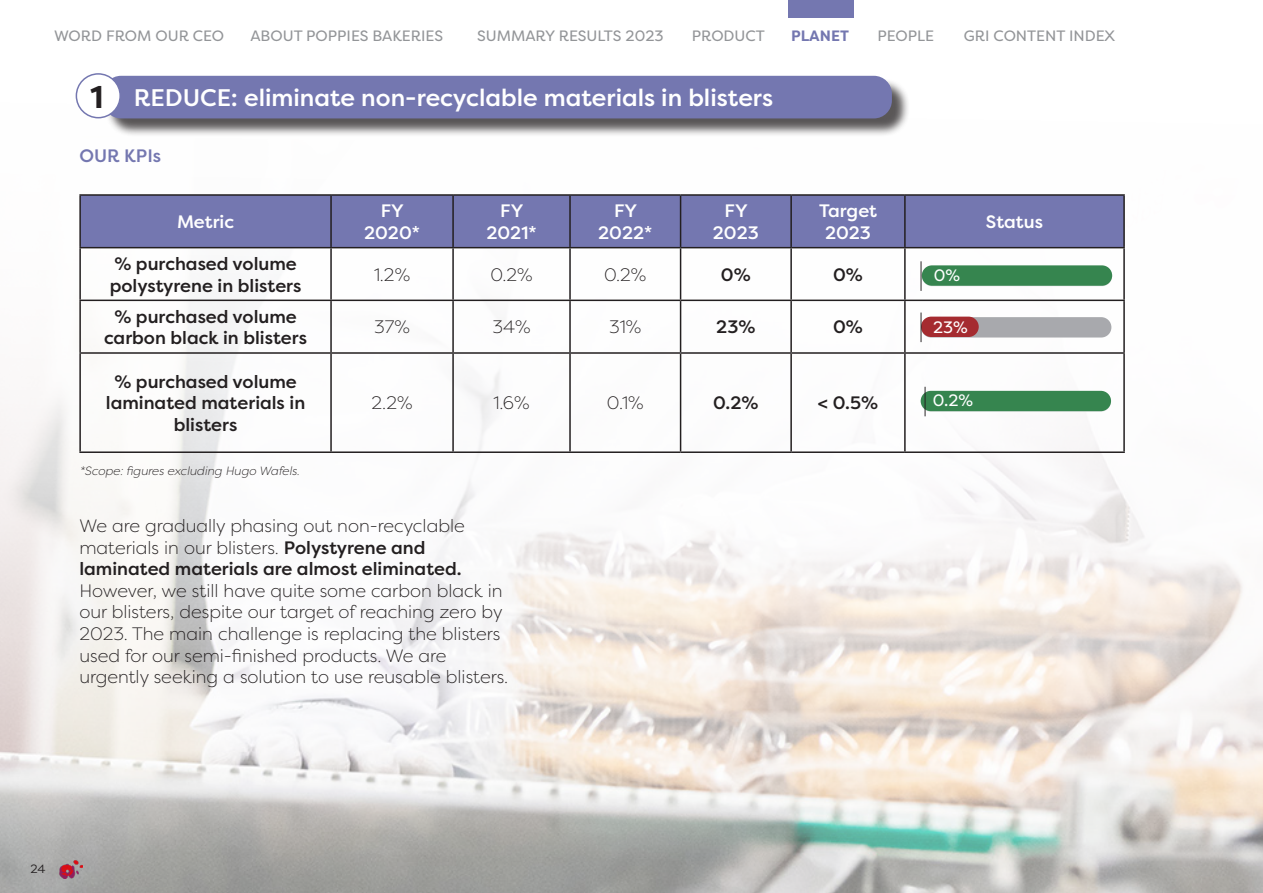
<style>
.page{position:relative;width:1263px;height:893px;background:#fff}
.page>*{position:absolute;margin:0;border:0;box-sizing:border-box;transform-origin:0 0}
.t1{font:700 31.5px "Filson Pro";color:#231f20}
.t2{font:500 24px "Filson Pro";color:#fff}
.t3{font:300 18px/21.6px "Filson Pro";color:#231f20}
.t4{font:500 18px/21.6px "Filson Pro";color:#231f20;text-align:center}
.t5{font:500 18px/21.6px "Filson Pro";color:#fff;text-align:center}
.t6{font:500 18px "Filson Pro";color:#7477b0}
.t7{font:16.5px "Filson Pro";color:#fff}
.t8{font:15px "Filson Pro";color:#939598}
.t9{font:700 15px "Filson Pro";color:#7477b0}
.t10{font:italic 300 12px "Filson Pro";color:#231f20}
.t11{font:12px "Filson Pro";color:#231f20}
.s1{font-weight:500}
</style>
<div class="page">
<img style="left:0;top:0;width:1263px;height:893px">
<div style="left:788px;top:0;width:65px;height:17px;background:#7477b0"></div>
<img style="left:56px;top:860px;width:27px;height:18px">
<div style="left:105px;top:78px;width:805px;height:59px;background:#231f20;opacity:.75"></div>
<div style="left:103px;top:76px;width:789px;height:42px;background:#7477b0;border-radius:18px"></div>
<div style="left:81px;top:196px;width:1042px;height:51px;background:#7477b0"></div>
<hr style="left:79px;top:194px;width:252px;height:2px;background:#231f20">
<hr style="left:79px;top:196px;width:2px;height:51px;background:#231f20">
<hr style="left:331px;top:194px;width:122px;height:2px;background:#231f20">
<hr style="left:330px;top:196px;width:2px;height:51px;background:#231f20">
<hr style="left:453px;top:194px;width:117px;height:2px;background:#231f20">
<hr style="left:452px;top:196px;width:2px;height:51px;background:#231f20">
<hr style="left:570px;top:194px;width:111px;height:2px;background:#231f20">
<hr style="left:569px;top:196px;width:2px;height:51px;background:#231f20">
<hr style="left:681px;top:194px;width:110px;height:2px;background:#231f20">
<hr style="left:680px;top:196px;width:1px;height:51px;background:#231f20">
<hr style="left:791px;top:194px;width:114px;height:2px;background:#231f20">
<hr style="left:790px;top:196px;width:2px;height:51px;background:#231f20">
<hr style="left:905px;top:194px;width:220px;height:2px;background:#231f20">
<hr style="left:904px;top:196px;width:2px;height:51px;background:#231f20">
<hr style="left:1123px;top:196px;width:2px;height:51px;background:#231f20">
<hr style="left:79px;top:247px;width:252px;height:1px;background:#231f20">
<hr style="left:79px;top:248px;width:2px;height:52px;background:#231f20">
<hr style="left:331px;top:247px;width:122px;height:1px;background:#231f20">
<hr style="left:330px;top:248px;width:2px;height:52px;background:#231f20">
<hr style="left:453px;top:247px;width:117px;height:1px;background:#231f20">
<hr style="left:452px;top:248px;width:2px;height:52px;background:#231f20">
<hr style="left:570px;top:247px;width:111px;height:1px;background:#231f20">
<hr style="left:569px;top:248px;width:2px;height:52px;background:#231f20">
<hr style="left:681px;top:247px;width:110px;height:1px;background:#231f20">
<hr style="left:680px;top:248px;width:1px;height:52px;background:#231f20">
<hr style="left:791px;top:247px;width:114px;height:1px;background:#231f20">
<hr style="left:790px;top:248px;width:2px;height:52px;background:#231f20">
<hr style="left:905px;top:247px;width:220px;height:1px;background:#231f20">
<hr style="left:904px;top:248px;width:2px;height:52px;background:#231f20">
<hr style="left:1123px;top:248px;width:2px;height:52px;background:#231f20">
<hr style="left:79px;top:300px;width:252px;height:1px;background:#231f20">
<hr style="left:79px;top:301px;width:2px;height:51px;background:#231f20">
<hr style="left:331px;top:300px;width:122px;height:1px;background:#231f20">
<hr style="left:330px;top:301px;width:2px;height:51px;background:#231f20">
<hr style="left:453px;top:300px;width:117px;height:1px;background:#231f20">
<hr style="left:452px;top:301px;width:2px;height:51px;background:#231f20">
<hr style="left:570px;top:300px;width:111px;height:1px;background:#231f20">
<hr style="left:569px;top:301px;width:2px;height:51px;background:#231f20">
<hr style="left:681px;top:300px;width:110px;height:1px;background:#231f20">
<hr style="left:680px;top:301px;width:1px;height:51px;background:#231f20">
<hr style="left:791px;top:300px;width:114px;height:1px;background:#231f20">
<hr style="left:790px;top:301px;width:2px;height:51px;background:#231f20">
<hr style="left:905px;top:300px;width:220px;height:1px;background:#231f20">
<hr style="left:904px;top:301px;width:2px;height:51px;background:#231f20">
<hr style="left:1123px;top:301px;width:2px;height:51px;background:#231f20">
<hr style="left:79px;top:352px;width:252px;height:2px;background:#231f20">
<hr style="left:79px;top:354px;width:2px;height:97px;background:#231f20">
<hr style="left:331px;top:352px;width:122px;height:2px;background:#231f20">
<hr style="left:330px;top:354px;width:2px;height:97px;background:#231f20">
<hr style="left:453px;top:352px;width:117px;height:2px;background:#231f20">
<hr style="left:452px;top:354px;width:2px;height:97px;background:#231f20">
<hr style="left:570px;top:352px;width:111px;height:2px;background:#231f20">
<hr style="left:569px;top:354px;width:2px;height:97px;background:#231f20">
<hr style="left:681px;top:352px;width:110px;height:2px;background:#231f20">
<hr style="left:680px;top:354px;width:1px;height:97px;background:#231f20">
<hr style="left:791px;top:352px;width:114px;height:2px;background:#231f20">
<hr style="left:790px;top:354px;width:2px;height:97px;background:#231f20">
<hr style="left:905px;top:352px;width:220px;height:2px;background:#231f20">
<hr style="left:904px;top:354px;width:2px;height:97px;background:#231f20">
<hr style="left:1123px;top:354px;width:2px;height:97px;background:#231f20">
<hr style="left:79px;top:451px;width:252px;height:2px;background:#231f20">
<hr style="left:331px;top:451px;width:122px;height:2px;background:#231f20">
<hr style="left:453px;top:451px;width:117px;height:2px;background:#231f20">
<hr style="left:570px;top:451px;width:111px;height:2px;background:#231f20">
<hr style="left:681px;top:451px;width:110px;height:2px;background:#231f20">
<hr style="left:791px;top:451px;width:114px;height:2px;background:#231f20">
<hr style="left:905px;top:451px;width:220px;height:2px;background:#231f20">
<div style="left:921px;top:317px;width:190px;height:20px;background:#a8a9ad;border-radius:10px"></div>
<div style="left:921px;top:317px;width:58px;height:20px;background:#a52b30;border-radius:10px"></div>
<hr style="left:920px;top:313px;width:2px;height:29px;background:#231f20">
<svg style="left:921px;top:391px;width:190px;height:21px"></svg>
<div style="left:921px;top:391px;width:190px;height:20px;background:#36854f;border-radius:10px"></div>
<hr style="left:924px;top:387px;width:2px;height:29px;background:#231f20">
<div style="left:922px;top:265px;width:190px;height:21px;background:#36854f;border-radius:10px"></div>
<hr style="left:920px;top:261px;width:2px;height:30px;background:#231f20">
<div style="left:76px;top:74px;width:44px;height:44px;background:#fff;border-radius:50%"></div>
<div style="left:76px;top:73px;width:45px;height:45px;border:2px solid #7477b0;border-radius:50%"></div>
<p class="t8" style="left:54px;top:25px;width:172px">WORD FROM OUR CEO</p>
<p class="t8" style="left:250px;top:25px;width:194px">ABOUT POPPIES BAKERIES</p>
<p class="t8" style="left:477px;top:25px;width:188px">SUMMARY RESULTS 2023</p>
<p class="t8" style="left:692px;top:25px;width:74px">PRODUCT</p>
<p class="t9" style="left:791px;top:26px;width:59px">PLANET</p>
<p class="t8" style="left:877px;top:25px;width:58px">PEOPLE</p>
<p class="t8" style="left:964px;top:25px;width:153px">GRI CONTENT INDEX</p>
<p class="t1" style="left:91px;top:77px;width:14px">1</p>
<p class="t2" style="left:134px;top:81px;width:641px">REDUCE: eliminate non-recyclable materials in blisters</p>
<p class="t6" style="left:79px;top:144px;width:83px">OUR KPIs</p>
<p class="t5" style="left:177px;top:211px;width:58px">Metric</p>
<p class="t4" style="left:114px;top:252px;width:184px">% purchased volume</p>
<p class="t4" style="left:110px;top:274px;width:193px">polystyrene in blisters</p>
<p class="t4" style="left:114px;top:305px;width:184px">% purchased volume</p>
<p class="t4" style="left:104px;top:327px;width:204px">carbon black in blisters</p>
<p class="t4" style="left:106px;top:370px;width:201px">% purchased volume laminated materials in blisters</p>
<p class="t10" style="left:79px;top:463px;width:222px">*Scope: figures excluding Hugo Wafels.</p>
<p class="t5" style="left:381px;top:200px;width:25px">FY</p>
<p class="t5" style="left:364px;top:221px;width:57px">2020*</p>
<p class="t5" style="left:500px;top:200px;width:25px">FY</p>
<p class="t5" style="left:486px;top:221px;width:52px">2021*</p>
<p class="t5" style="left:614px;top:200px;width:25px">FY</p>
<p class="t5" style="left:598px;top:221px;width:56px">2022*</p>
<p class="t5" style="left:725px;top:200px;width:25px">FY</p>
<p class="t5" style="left:713px;top:221px;width:47px">2023</p>
<p class="t5" style="left:819px;top:200px;width:59px">Target<br>2023</p>
<p class="t5" style="left:986px;top:211px;width:59px">Status</p>
<p class="t3" style="left:374px;top:263px;width:38px">1.2%</p>
<p class="t3" style="left:490px;top:263px;width:44px">0.2%</p>
<p class="t3" style="left:604px;top:263px;width:44px">0.2%</p>
<p class="t4" style="left:721px;top:263px;width:31px">0%</p>
<p class="t4" style="left:833px;top:263px;width:31px">0%</p>
<p class="t7" style="left:934px;top:264px;width:28px">0%</p>
<p class="t3" style="left:374px;top:316px;width:37px">37%</p>
<p class="t3" style="left:492px;top:316px;width:40px">34%</p>
<p class="t3" style="left:609px;top:316px;width:34px">31%</p>
<p class="t4" style="left:716px;top:316px;width:41px">23%</p>
<p class="t4" style="left:833px;top:316px;width:31px">0%</p>
<p class="t7" style="left:933px;top:316px;width:36px">23%</p>
<p class="t3" style="left:372px;top:392px;width:42px">2.2%</p>
<p class="t3" style="left:493px;top:392px;width:38px">1.6%</p>
<p class="t3" style="left:607px;top:392px;width:38px">0.1%</p>
<p class="t4" style="left:713px;top:392px;width:47px">0.2%</p>
<p class="t4" style="left:818px;top:392px;width:62px">&lt; 0.5%</p>
<p class="t7" style="left:933px;top:389px;width:42px">0.2%</p>
<p class="t3" style="left:79px;top:514px;width:387px">We are gradually phasing out non-recyclable</p>
<p class="t3" style="left:79px;top:536px;width:348px">materials in our blisters. <span class="s1">Polystyrene and</span></p>
<p class="t3" style="left:79px;top:558px;width:425px"><span class="s1">laminated materials are almost eliminated.<br></span>However, we still have quite some carbon black in our blisters, despite our target of reaching zero by 2023. The main challenge is replacing the blisters used for our semi-finished products. We are</p>
<p class="t3" style="left:79px;top:666px;width:430px">urgently seeking a solution to use reusable blisters.</p>
<p class="t11" style="left:30px;top:861px;width:17px">24</p>
</div>
